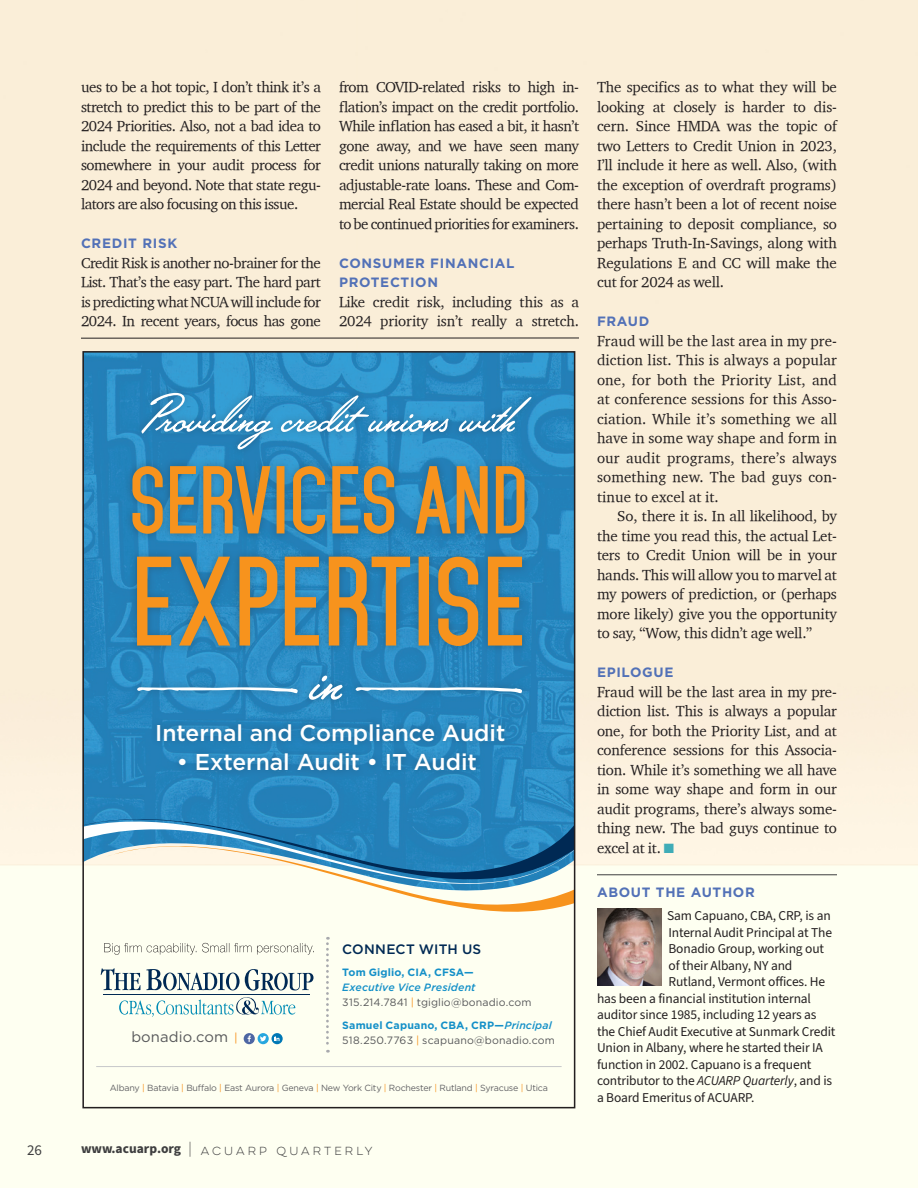
<style>
.page{position:relative;width:918px;height:1188px;background:#fff}
.page>*{position:absolute;margin:0;border:0;box-sizing:border-box;transform-origin:0 0}
.t1{font:500 22.8px "Gotham HTF";color:#fff}
.text_no_indent{font:15px/19.5px "Charter ITCTT";letter-spacing:-.01em;color:#231f20;text-align:justify}
.Charter_P{font:15px/19.5px "Charter ITCTT";letter-spacing:-.025em;color:#231f20;text-align:justify}
.t2{font:15px "Source Sans Pro";color:#3e3e3f}
.t3{font:14.7px "Gotham HTF";letter-spacing:.01em;color:#57585a}
.t4{font:500 13.65px "Gotham HTF";letter-spacing:.015em;color:#002954}
.Author_bio_P{font:13.5px "Source Sans 3";letter-spacing:-.01em;color:#231f20}
.subhead{font:700 13.5px/19.5px "Gotham";letter-spacing:.05em;color:#5271b7}
.Abt_the_Author_head{font:700 13.5px "Gotham";letter-spacing:.05em;color:#5271b7}
.t5{font:10.65px/15.1px "Gotham";letter-spacing:.015em;color:#57585a}
.t6{font:700 10.65px "Gotham HTF";letter-spacing:.015em;color:#1490c8}
.t7{font:10.5px "Lulo Clean One";letter-spacing:.1em;color:#3e3e3f}
.t8{font:8.85px "Gotham";letter-spacing:-.02em;color:#636366}
.s1{font-family:"Gotham HTF";font-weight:700;color:#1490c8}
.s2{font-family:"Gotham HTF";font-weight:500;font-style:italic;color:#1490c8}
.s3{color:#f7931d}
.s4{font-weight:500;font-style:italic}
.s5{font-family:"Gotham";font-size:11.85px;color:#f7931d}
.s6{font-family:"Source Sans Pro";font-weight:700;font-size:13.5px}
.s7{font-family:"Source Sans 3";font-weight:300;font-size:15px}
.s8{color:#3facb7}
.s9{font-style:italic}
</style>
<div class="page">
<img style="left:357px;top:0;width:561px;height:1188px">
<img style="left:0;top:0;width:357px;height:1188px">
<hr style="left:597px;top:874px;width:240px;height:1px;background:#3e3e3f">
<img style="left:597px;top:908px;width:65px;height:77px">
<hr style="left:81px;top:338px;width:498px;height:1px;background:#231f20">
<img style="left:85px;top:354px;width:487px;height:464px">
<svg style="left:85px;top:818px;width:487px;height:96px"></svg>
<hr style="left:96px;top:1066px;width:466px;height:1px;background:#c7c8ca">
<svg style="left:326px;top:937px;width:3px;height:116px"></svg>
<div style="left:258px;top:1033px;width:11px;height:11px;background:#26a6de;border-radius:50%"></div>
<svg style="left:260px;top:1036px;width:6px;height:6px"></svg>
<div style="left:244px;top:1033px;width:11px;height:11px;background:#4d66a3;border-radius:50%"></div>
<svg style="left:248px;top:1035px;width:3px;height:7px"></svg>
<svg style="left:272px;top:1033px;width:11px;height:11px"></svg>
<svg style="left:275px;top:1036px;width:5px;height:5px"></svg>
<svg style="left:104px;top:943px;width:210px;height:12px"></svg>
<svg style="left:101px;top:968px;width:213px;height:49px"></svg>
<hr style="left:103px;top:995px;width:206px;height:1px;background:#002954">
<div style="left:129px;top:549px;width:401px;height:105px;background:#231f20;opacity:.3"></div>
<svg style="left:137px;top:557px;width:385px;height:89px;background:#7f8975"></svg>
<div style="left:124px;top:458px;width:409px;height:84px;background:#231f20;opacity:.3"></div>
<svg style="left:132px;top:466px;width:393px;height:68px;background:#828974"></svg>
<div style="left:302px;top:669px;width:47px;height:38px;background:#231f20;opacity:.3"></div>
<svg style="left:309px;top:676px;width:34px;height:24px"></svg>
<div style="left:130px;top:680px;width:174px;height:20px;background:#231f20;opacity:.3"></div>
<svg style="left:137px;top:686px;width:161px;height:9px"></svg>
<div style="left:349px;top:680px;width:180px;height:20px;background:#231f20;opacity:.3"></div>
<svg style="left:356px;top:686px;width:166px;height:9px"></svg>
<div style="left:150px;top:717px;width:362px;height:61px;background:#231f20;opacity:.3"></div>
<div style="left:134px;top:385px;width:405px;height:72px;background:#231f20;opacity:.3"></div>
<svg style="left:142px;top:393px;width:389px;height:56px;background:#4598c7"></svg>
<p class="Charter_P" style="left:81px;top:77px;width:242px">ues to be a hot topic, I don’t think it’s a stretch to predict this to be part of the 2024 Priorities. Also, not a bad idea to include the requirements of this Letter somewhere in your audit process for 2024 and beyond. Note that state regu&shy;lators are also focusing on this issue.</p>
<p class="subhead" style="left:81px;top:234px;width:98px">CREDIT RISK</p>
<p class="text_no_indent" style="left:81px;top:253px;width:242px">Credit Risk is another no-brainer for the List. That’s the easy part. The hard part is predicting what NCUA will include for 2024. In recent years, focus has gone</p>
<p class="text_no_indent" style="left:339px;top:77px;width:242px">from COVID-related risks to high in&shy;flation’s impact on the credit portfolio.<br>While inflation has eased a bit, it hasn’t gone away, and we have seen many credit unions naturally taking on more adjustable-rate loans. These and Com&shy;mercial Real Estate should be expected to be continued priorities for examiners.</p>
<p class="subhead" style="left:339px;top:253px;width:177px">CONSUMER FINANCIAL<br>PROTECTION</p>
<p class="text_no_indent" style="left:339px;top:292px;width:241px">Like credit risk, including this as a<br>2024 priority isn’t really a stretch.</p>
<p class="t1" style="left:155px;top:720px;width:352px">Internal and Compliance Audit</p>
<p class="t1" style="left:177px;top:749px;width:302px">• External Audit • IT Audit</p>
<p class="t4" style="left:342px;top:942px;width:141px">CONNECT WITH US</p>
<p class="t5" style="left:342px;top:965px;width:191px"><span class="s1">Tom Giglio, CIA, CFSA—<br></span><span class="s2">Executive Vice President<br></span>315.214.7841 <span class="s3">|</span> tgiglio@bonadio.com</p>
<p class="t6" style="left:342px;top:1019px;width:211px">Samuel Capuano, CBA, CRP—<span class="s4">Principal</span></p>
<p class="t3" style="left:131px;top:1029px;width:108px">bonadio.com <span class="s5">|</span></p>
<p class="t5" style="left:342px;top:1032px;width:214px">518.250.7763 <span class="s3">|</span> scapuano@bonadio.com</p>
<p class="t8" style="left:110px;top:1082px;width:440px">Albany <span class="s3">|</span> Batavia <span class="s3">|</span> Buffalo <span class="s3">|</span> East Aurora <span class="s3">|</span> Geneva <span class="s3">|</span> New York City <span class="s3">|</span> Rochester <span class="s3">|</span> Rutland <span class="s3">|</span> Syracuse <span class="s3">|</span> Utica</p>
<p class="t2" style="left:27px;top:1140px;width:16px">26</p>
<p class="t7" style="left:81px;top:1143px;width:295px"><span class="s6">www.acuarp.org</span> <span class="s7">|</span> ACUARP QUARTERLY</p>
<p class="text_no_indent" style="left:597px;top:77px;width:242px">The specifics as to what they will be looking at closely is harder to dis&shy;cern. Since HMDA was the topic of two Letters to Credit Union in 2023, I’ll include it here as well. Also, (with the exception of overdraft programs) there hasn’t been a lot of recent noise pertaining to deposit compliance, so perhaps Truth-In-Savings, along with Regulations E and CC will make the cut for 2024 as well.</p>
<p class="subhead" style="left:597px;top:312px;width:54px">FRAUD</p>
<p class="text_no_indent" style="left:597px;top:331px;width:242px">Fraud will be the last area in my pre&shy;diction list. This is always a popular one, for both the Priority List, and at conference sessions for this Asso&shy;ciation. While it’s something we all have in some way shape and form in our audit programs, there’s always something new. The bad guys con&shy;tinue to excel at it.</p>
<p class="Charter_P" style="left:597px;top:506px;width:242px;text-indent:20px">So, there it is. In all likelihood, by the time you read this, the actual Let&shy;ters to Credit Union will be in your hands. This will allow you to marvel at my powers of prediction, or (perhaps more likely) give you the opportunity to say, “Wow, this didn’t age well.”</p>
<p class="subhead" style="left:597px;top:663px;width:78px">EPILOGUE</p>
<p class="text_no_indent" style="left:597px;top:682px;width:242px">Fraud will be the last area in my pre&shy;diction list. This is always a popular one, for both the Priority List, and at conference sessions for this Associa&shy;tion. While it’s something we all have in some way shape and form in our audit programs, there’s always some&shy;thing new. The bad guys continue to excel at it. <span class="s8">■</span></p>
<p class="Abt_the_Author_head" style="left:597px;top:883px;width:159px">ABOUT THE AUTHOR</p>
<p class="Author_bio_P" style="left:667px;top:907px;width:165px">Sam Capuano, CBA, CRP, is an</p>
<p class="Author_bio_P" style="left:668px;top:923px;width:165px">Internal Audit Principal at The</p>
<p class="Author_bio_P" style="left:668px;top:940px;width:157px">Bonadio Group, working out</p>
<p class="Author_bio_P" style="left:668px;top:956px;width:125px">of their Albany, NY and</p>
<p class="Author_bio_P" style="left:668px;top:973px;width:158px">Rutland, Vermont offices. He</p>
<p class="Author_bio_P" style="left:597px;top:989px;width:216px">has been a financial institution internal</p>
<p class="Author_bio_P" style="left:597px;top:1006px;width:221px">auditor since 1985, including 12 years as</p>
<p class="Author_bio_P" style="left:597px;top:1022px;width:240px">the Chief Audit Executive at Sunmark Credit</p>
<p class="Author_bio_P" style="left:597px;top:1039px;width:227px">Union in Albany, where he started their IA</p>
<p class="Author_bio_P" style="left:597px;top:1055px;width:216px">function in 2002. Capuano is a frequent</p>
<p class="Author_bio_P" style="left:597px;top:1072px;width:237px">contributor to the <span class="s9">ACUARP Quarterly</span>, and is</p>
<p class="Author_bio_P" style="left:597px;top:1088px;width:159px">a Board Emeritus of ACUARP.</p>
</div>
